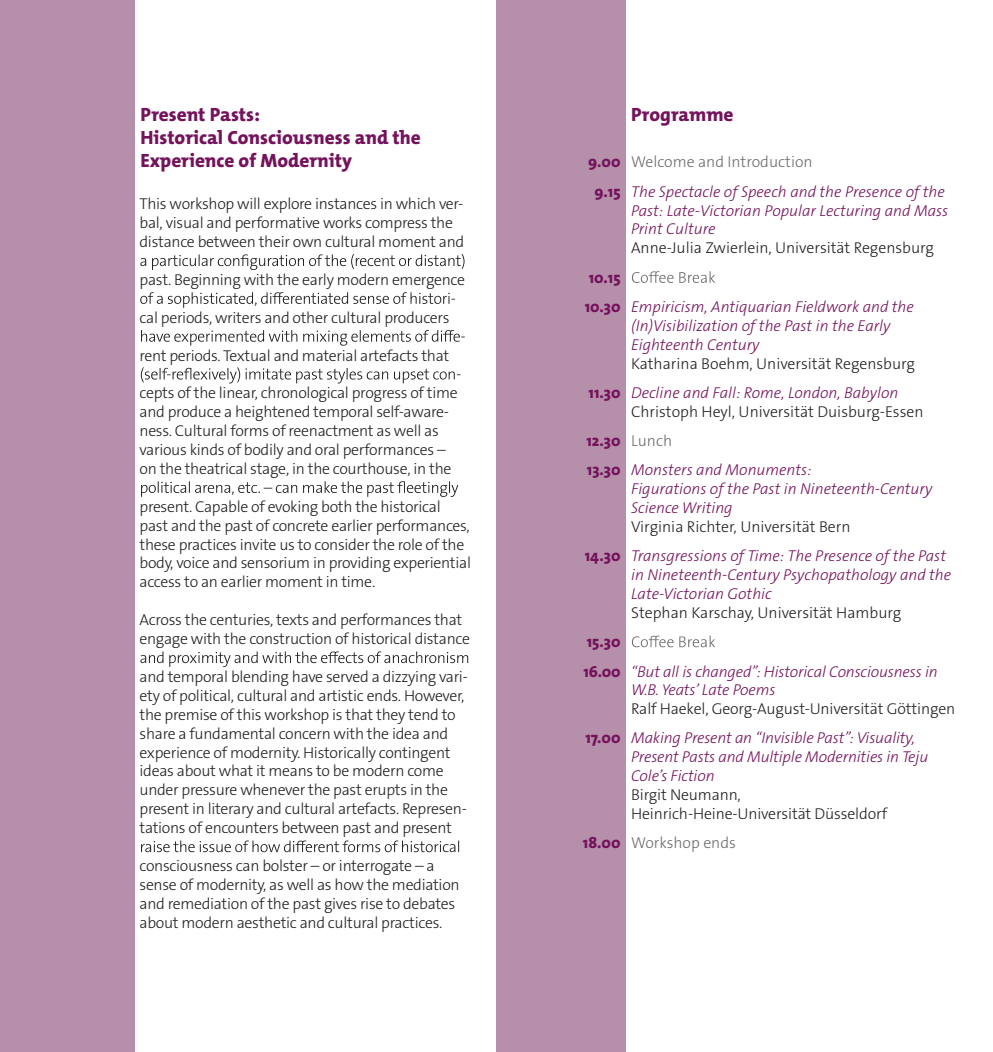
<style>
.page{position:relative;width:993px;height:1052px;background:#fff}
.page>*{position:absolute;margin:0;border:0;box-sizing:border-box;transform-origin:0 0}
.t1{font:800 19.25px/23.1px "The Mix Os F";color:#74135c}
.t2{font:300 15.75px/18.9px "The Sans Os F";letter-spacing:-.02em;color:#231f20}
.t3{font:italic 300 15.75px/18.9px "The Sans Os F";color:#74135c}
.t4{font:300 15.75px/29.4px "The Sans Os F";color:#231f20}
.t5{font:300 15.75px "The Sans Os F";color:#6c6d70}
.s1{font-weight:800;font-style:normal}
.s2{font-style:normal;color:#6c6d70}
.s3{font-weight:800;color:#74135c}
.s4{font-style:italic;color:#74135c}
.s5{color:#6c6d70}
.s6{font-style:normal;color:#231f20}
</style>
<div class="page">
<div style="left:0;top:0;width:134px;height:1052px;background:#b690aa"></div>
<div style="left:496px;top:0;width:129px;height:1052px;background:#b690aa"></div>
<svg style="left:140px;top:254px;width:324px;height:16px"></svg>
<svg style="left:140px;top:292px;width:315px;height:16px"></svg>
<svg style="left:141px;top:330px;width:323px;height:16px"></svg>
<svg style="left:141px;top:367px;width:319px;height:16px"></svg>
<svg style="left:141px;top:481px;width:317px;height:16px"></svg>
<svg style="left:140px;top:651px;width:328px;height:16px"></svg>
<svg style="left:141px;top:840px;width:318px;height:12px"></svg>
<svg style="left:631px;top:271px;width:84px;height:12px"></svg>
<svg style="left:631px;top:635px;width:84px;height:12px"></svg>
<p class="t1" style="left:140px;top:103px;width:282px">Present Pasts:<br>Historical Consciousness and the<br>Experience of Modernity</p>
<p class="t2" style="left:139px;top:195px;width:326px">This workshop will explore instances in which ver&shy;bal, visual and performative works compress the distance between their own cultural moment and</p>
<p class="t2" style="left:139px;top:270px;width:327px">past. Beginning with the early modern emergence</p>
<p class="t2" style="left:139px;top:308px;width:311px">cal periods, writers and other cultural producers</p>
<p class="t2" style="left:139px;top:346px;width:311px">rent periods. Textual and material artefacts that</p>
<p class="t2" style="left:139px;top:384px;width:319px">cepts of the linear, chronological progress of time and produce a heightened temporal self-aware&shy;ness. Cultural forms of reenactment as well as various kinds of bodily and oral performances – on the theatrical stage, in the courthouse, in the</p>
<p class="t2" style="left:139px;top:497px;width:333px">present. Capable of evoking both the historical past and the past of concrete earlier performances, these practices invite us to consider the role of the body, voice and sensorium in providing experiential access to an earlier moment in time.</p>
<p class="t2" style="left:139px;top:610px;width:332px">Across the centuries, texts and performances that engage with the construction of historical distance</p>
<p class="t2" style="left:139px;top:667px;width:330px">and temporal blending have served a dizzying vari&shy;ety of political, cultural and artistic ends. However, the premise of this workshop is that they tend to share a fundamental concern with the idea and experience of modernity. Historically contingent ideas about what it means to be modern come under pressure whenever the past erupts in the present in literary and cultural artefacts. Represen&shy;tations of encounters between past and present</p>
<p class="t2" style="left:139px;top:856px;width:321px">consciousness can bolster – or interrogate – a sense of modernity, as well as how the mediation and remediation of the past gives rise to debates about modern aesthetic and cultural practices.</p>
<p class="t1" style="left:631px;top:103px;width:104px">Programme</p>
<p class="t3" style="left:594px;top:147px;width:352px;line-height:29.4px;text-indent:-6px"><span class="s1">9.00</span> <span class="s2">Welcome and Introduction<br></span><span class="s1">9.15</span> The Spectacle of Speech and the Presence of the</p>
<p class="t3" style="left:631px;top:201px;width:319px">Past: Late-Victorian Popular Lecturing and Mass<br>Print Culture</p>
<p class="t4" style="left:631px;top:233px;width:304px">Anne-Julia Zwierlein, Universität Regensburg</p>
<p class="t3" style="left:584px;top:263px;width:330px;line-height:29.4px"><span class="s1">10.15<br>10.30</span> Empiricism, Antiquarian Fieldwork and the</p>
<p class="t3" style="left:631px;top:316px;width:261px">(In)Visibilization of the Past in the Early<br>Eighteenth Century</p>
<p class="t4" style="left:588px;top:349px;width:328px;line-height:28.9px;text-indent:42px">Katharina Boehm, Universität Regensburg<br><span class="s3">11.30</span> <span class="s4">Decline and Fall: Rome, London, Babylon</span></p>
<p class="t4" style="left:586px;top:397px;width:338px;text-indent:45px">Christoph Heyl, Universität Duisburg-Essen<br><span class="s3">12.30</span> <span class="s5">Lunch<br></span><span class="s3">13.30</span> <span class="s4">Monsters and Monuments:</span></p>
<p class="t3" style="left:631px;top:480px;width:303px">Figurations of the Past in Nineteenth-Century<br>Science Writing</p>
<p class="t3" style="left:584px;top:512px;width:362px;line-height:28.9px;text-indent:46px"><span class="s6">Virginia Richter, Universität Bern<br></span><span class="s1">14.30</span> Transgressions of Time: The Presence of the Past</p>
<p class="t3" style="left:631px;top:565px;width:321px">in Nineteenth-Century Psychopathology and the<br>Late-Victorian Gothic</p>
<p class="t4" style="left:631px;top:598px;width:272px">Stephan Karschay, Universität Hamburg</p>
<p class="t3" style="left:583px;top:627px;width:356px;line-height:29.4px"><span class="s1">15.30<br>16.00</span> “But all is changed”: Historical Consciousness in</p>
<p class="t3" style="left:631px;top:681px;width:146px">W.B. Yeats’ Late Poems</p>
<p class="t2" style="left:585px;top:695px;width:371px;line-height:28.9px;text-indent:46px">Ralf Haekel, Georg-August-Universität Göttingen<br><span class="s3">17.00</span> <span class="s4">Making Present an “Invisible Past”: Visuality,</span></p>
<p class="t3" style="left:631px;top:747px;width:299px">Present Pasts and Multiple Modernities in Teju<br>Cole’s Fiction</p>
<p class="t2" style="left:631px;top:785px;width:257px">Birgit Neumann,<br>Heinrich-Heine-Universität Düsseldorf</p>
<p class="t5" style="left:582px;top:833px;width:154px"><span class="s3">18.00</span> Workshop ends</p>
</div>
